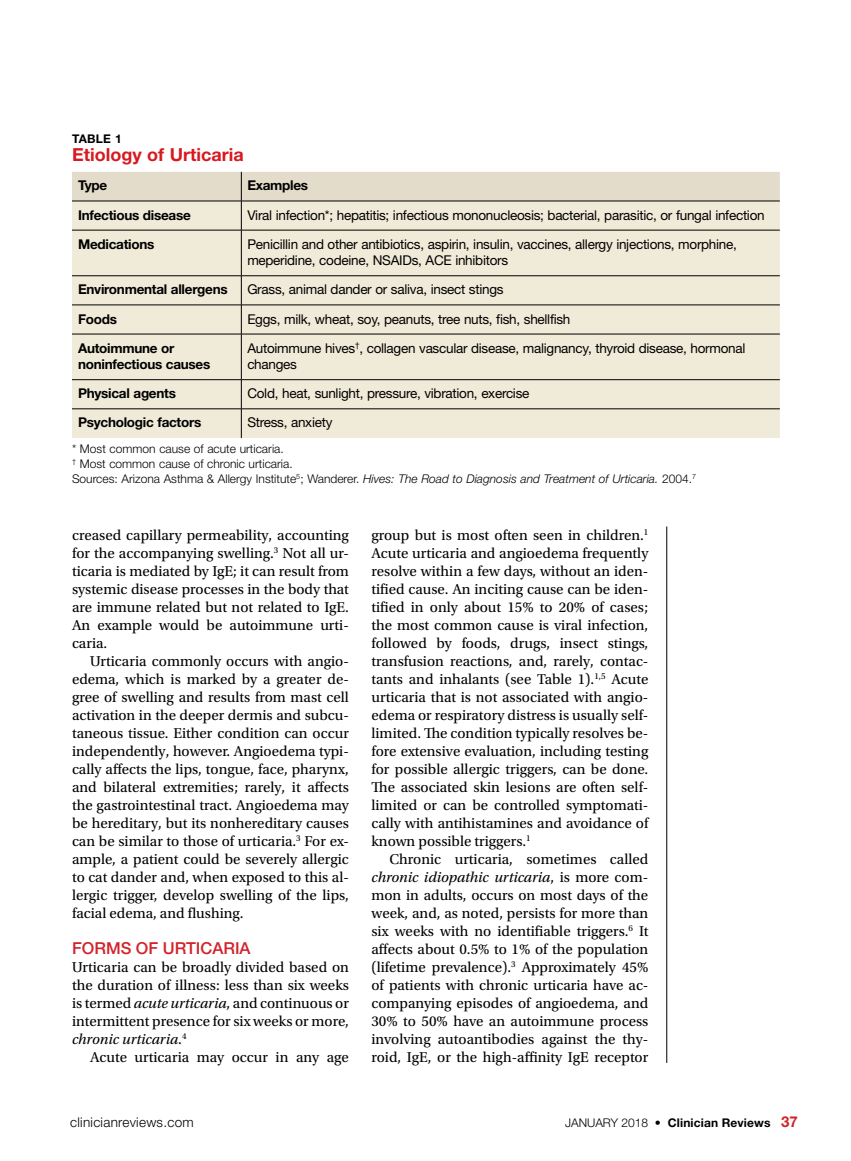
<style>
.page{position:relative;width:851px;height:1161px;background:#fff}
.page>*{position:absolute;margin:0;border:0;box-sizing:border-box;transform-origin:0 0}
.t1{font:700 18px "Helvetica Neue LT Std";color:#d71920}
.t2{font:500 16.5px "Helvetica Neue LT Std";color:#d2232a}
.t3{font:15px/18px "Utopia Std";color:#000;text-align:justify}
.t4{font:13.5px/16.5px "Helvetica Neue LT Std";letter-spacing:-.02em;color:#000}
.t5{font:700 13.5px/16.5px "Helvetica Neue LT Std";letter-spacing:-.02em;color:#000}
.t6{font:300 13.5px "Helvetica Neue LT Std";letter-spacing:.02em;color:#000}
.t7{font:300 12px/15px "Helvetica Neue LT Std";color:#000}
.t8{font:700 12px "Helvetica Neue LT Std";letter-spacing:.01em;color:#000}
.s1{font-style:italic}
.s2{font-weight:300}
.s3{font-size:15px;color:#d2232a}
</style>
<div class="page">
<hr style="left:666px;top:526px;width:1px;height:537px;background:#000">
<div style="left:72px;top:231px;width:707px;height:207px;background:#f0ead8"></div>
<svg style="left:72px;top:172px;width:707px;height:58px;background:#e4ddcb"></svg>
<hr style="left:72px;top:230px;width:169px;height:1px;background:#000">
<hr style="left:241px;top:230px;width:538px;height:1px;background:#000">
<hr style="left:241px;top:230px;width:1px;height:46px;background:#000">
<hr style="left:72px;top:276px;width:169px;height:1px;background:#000">
<hr style="left:241px;top:276px;width:538px;height:1px;background:#000">
<hr style="left:72px;top:305px;width:169px;height:1px;background:#000">
<hr style="left:241px;top:305px;width:538px;height:1px;background:#000">
<svg style="left:241px;top:276px;width:1px;height:58px"></svg>
<hr style="left:72px;top:334px;width:169px;height:1px;background:#000">
<hr style="left:241px;top:334px;width:538px;height:1px;background:#000">
<hr style="left:241px;top:334px;width:1px;height:45px;background:#000">
<hr style="left:72px;top:379px;width:169px;height:1px;background:#000">
<hr style="left:241px;top:379px;width:538px;height:1px;background:#000">
<hr style="left:72px;top:409px;width:169px;height:1px;background:#000">
<hr style="left:241px;top:409px;width:538px;height:1px;background:#000">
<svg style="left:241px;top:380px;width:1px;height:58px"></svg>
<p class="t8" style="left:72px;top:132px;width:51px">TABLE 1</p>
<p class="t1" style="left:72px;top:144px;width:173px">Etiology of Urticaria</p>
<p class="t5" style="left:78px;top:177px;width:31px">Type</p>
<p class="t5" style="left:247px;top:177px;width:62px">Examples</p>
<p class="t5" style="left:78px;top:206px;width:114px">Infectious disease</p>
<p class="t4" style="left:247px;top:206px;width:519px">Viral infection*; hepatitis; infectious mononucleosis; bacterial, parasitic, or fungal infection</p>
<p class="t5" style="left:78px;top:235px;width:78px">Medications</p>
<p class="t4" style="left:247px;top:236px;width:491px">Penicillin and other antibiotics, aspirin, insulin, vaccines, allergy injections, morphine, meperidine, codeine, NSAIDs, ACE inhibitors</p>
<p class="t5" style="left:78px;top:281px;width:151px">Environmental allergens</p>
<p class="t4" style="left:247px;top:281px;width:258px">Grass, animal dander or saliva, insect stings</p>
<p class="t5" style="left:78px;top:310px;width:40px">Foods</p>
<p class="t4" style="left:247px;top:310px;width:324px">Eggs, milk, wheat, soy, peanuts, tree nuts, fish, shellfish</p>
<p class="t5" style="left:78px;top:339px;width:134px">Autoimmune or noninfectious causes</p>
<p class="t4" style="left:247px;top:339px;width:499px">Autoimmune hives<sup>†</sup>, collagen vascular disease, malignancy, thyroid disease, hormonal changes</p>
<p class="t5" style="left:78px;top:385px;width:99px">Physical agents</p>
<p class="t4" style="left:247px;top:385px;width:283px">Cold, heat, sunlight, pressure, vibration, exercise</p>
<p class="t5" style="left:78px;top:414px;width:125px">Psychologic factors</p>
<p class="t4" style="left:247px;top:414px;width:87px">Stress, anxiety</p>
<p class="t7" style="left:72px;top:441px;width:625px">* Most common cause of acute urticaria.<br><sup>†</sup> Most common cause of chronic urticaria.<br>Sources: Arizona Asthma &amp; Allergy Institute<sup>5</sup>; Wanderer. <span class="s1">Hives: The Road to Diagnosis and Treatment of Urticaria.</span> 2004.<sup>7</sup></p>
<p class="t3" style="left:72px;top:526px;width:278px">creased capillary permeability, accounting for the accompanying swelling.<sup>3</sup> Not all ur&shy;ticaria is mediated by IgE; it can result from systemic disease processes in the body that are immune related but not related to IgE.<br>An example would be autoimmune urti&shy;caria.</p>
<p class="t3" style="left:72px;top:652px;width:278px;text-indent:18px">Urticaria commonly occurs with angio&shy;edema, which is marked by a greater de&shy;gree of swelling and results from mast cell activation in the deeper dermis and subcu&shy;taneous tissue. Either condition can occur independently, however. Angioedema typi&shy;cally affects the lips, tongue, face, pharynx, and bilateral extremities; rarely, it affects the gastrointestinal tract. Angioedema may be hereditary, but its nonhereditary causes can be similar to those of urticaria.<sup>3</sup> For ex&shy;ample, a patient could be severely allergic to cat dander and, when exposed to this al&shy;lergic trigger, develop swelling of the lips, facial edema, and flushing.</p>
<p class="t2" style="left:72px;top:938px;width:180px">FORMS OF URTICARIA</p>
<p class="t3" style="left:72px;top:958px;width:278px">Urticaria can be broadly divided based on the duration of illness: less than six weeks is termed <span class="s1">acute urticaria</span>, and continuous or intermittent presence for six weeks or more, <span class="s1">chronic urticaria</span>.<sup>4</sup></p>
<p class="t3" style="left:90px;top:1048px;width:260px">Acute urticaria may occur in any age</p>
<p class="t3" style="left:371px;top:526px;width:278px">group but is most often seen in children.<sup>1<br></sup>Acute urticaria and angioedema frequently resolve within a few days, without an iden&shy;tified cause. An inciting cause can be iden&shy;tified in only about 15% to 20% of cases; the most common cause is viral infection, followed by foods, drugs, insect stings, transfusion reactions, and, rarely, contac&shy;tants and inhalants (see Table 1).<sup>1,5</sup> Acute urticaria that is not associated with angio&shy;edema or respiratory distress is usually self&shy;limited. The condition typically resolves be&shy;fore extensive evaluation, including testing for possible allergic triggers, can be done.<br>The associated skin lesions are often self&shy;limited or can be controlled symptomati&shy;cally with antihistamines and avoidance of known possible triggers.<sup>1</sup></p>
<p class="t3" style="left:371px;top:850px;width:278px;text-indent:18px">Chronic urticaria, sometimes called <span class="s1">chronic idiopathic urticaria</span>, is more com&shy;mon in adults, occurs on most days of the week, and, as noted, persists for more than six weeks with no identifiable triggers.<sup>6</sup> It affects about 0.5% to 1% of the population (lifetime prevalence).<sup>3</sup> Approximately 45% of patients with chronic urticaria have ac&shy;companying episodes of angioedema, and 30% to 50% have an autoimmune process involving autoantibodies against the thy&shy;roid, IgE, or the high-affinity IgE receptor</p>
<p class="t6" style="left:70px;top:1114px;width:125px">clinicianreviews.com</p>
<p class="t8" style="left:565px;top:1115px;width:234px"><span class="s2">JANUARY 2018</span> • Clinician Reviews <span class="s3">37</span></p>
</div>
